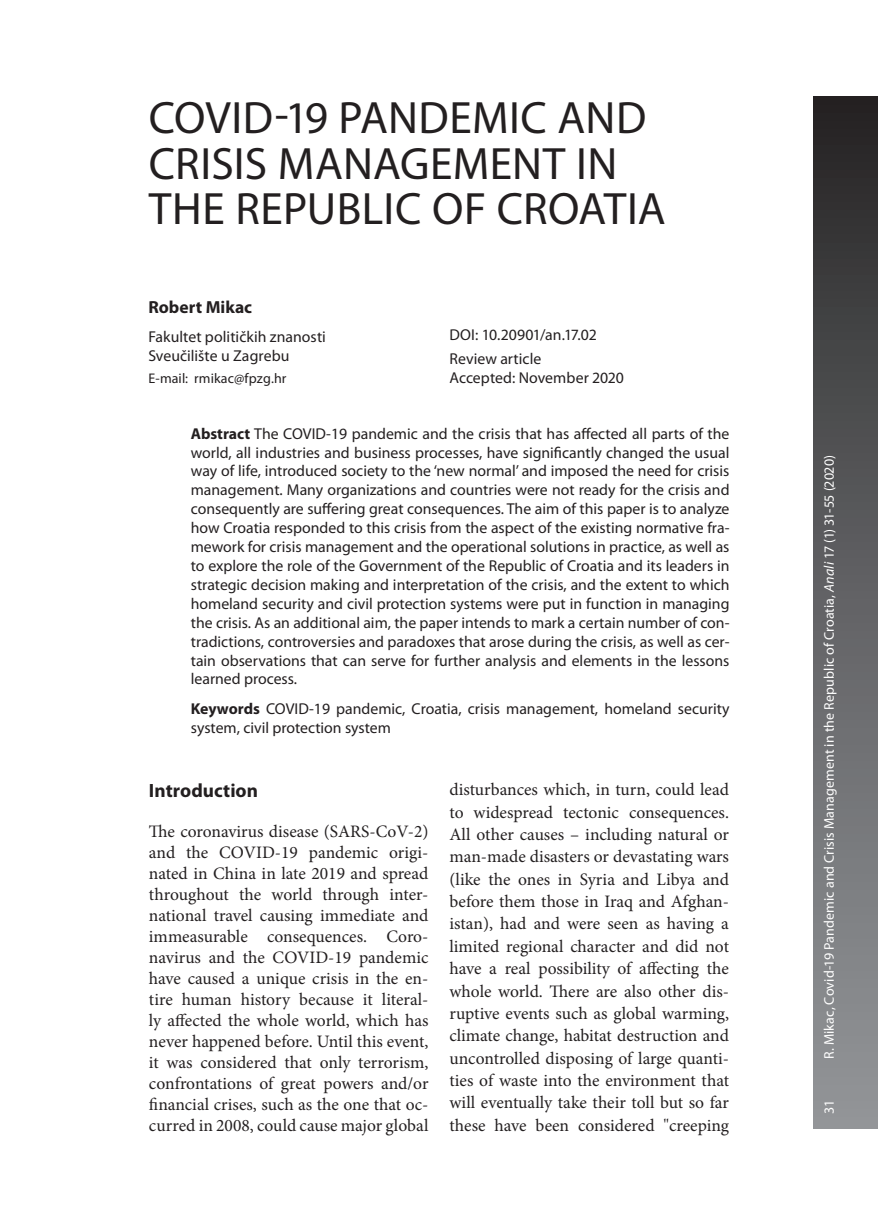
<style>
.page{position:relative;width:878px;height:1230px;background:#fff}
.page>*{position:absolute;margin:0;border:0;box-sizing:border-box;transform-origin:0 0}
.t1{font:45.5px/45.5px "Myriad Pro";letter-spacing:.005em;color:#231f20}
.t2{font:700 19.25px "Myriad Pro";letter-spacing:.005em;color:#231f20}
.t3{font:17.5px/22.4px "Minion Pro";color:#231f20;text-align:justify}
.t4{font:700 17.5px "Myriad Pro";color:#231f20}
.t5{font:15.75px/18.9px "Myriad Pro";color:#231f20}
.t6{font:700 15.75px "Myriad Pro";color:#231f20}
.t7{font:14px "Myriad Pro";letter-spacing:.005em;color:#fff}
.t8{font:14px "Myriad Pro";letter-spacing:.005em;color:#231f20}
.s1{font-weight:400}
.s2{font-style:italic}
</style>
<div class="page">
<div style="left:813px;top:96px;width:64px;height:1032px;background:linear-gradient(to bottom,#292728,#979a9d)"></div>
<h1 class="t1" style="left:149px;top:95px;width:518px">Covid-19 Pandemic and<br>Crisis Management in the Republic of Croatia</h1>
<p class="t4" style="left:148px;top:296px;width:105px">Robert Mikac</p>
<p class="t5" style="left:148px;top:327px;width:179px">Fakultet političkih znanosti<br>Sveučilište u Zagrebu</p>
<p class="t8" style="left:148px;top:369px;width:139px">E-mail: rmikac@fpzg.hr</p>
<p class="t5" style="left:449px;top:322px;width:149px;line-height:23.8px">DOI : 10.20901/an.17.02<br>Review article</p>
<p class="t5" style="left:449px;top:367px;width:176px">Accepted: N ovember 2020</p>
<p class="t5" style="left:191px;top:423px;width:540px;text-align:justify;text-indent:135px">-19 pandemic and the crisis that has affected all parts of the world, all industries and business processes, have significantly changed the usual way of life, introduced society to the ‘new normal’ and imposed the need for crisis management. Many organizations and countries were not ready for the crisis and consequently are suffering great consequences. The aim of this paper is to analyze how Croatia responded to this crisis from the aspect of the existing normative fra&shy;mework for crisis management and the operational solutions in practice, as well as to explore the role of the Government of the Republic of Croatia and its leaders in strategic decision making and interpretation of the crisis, and the extent to which homeland security and civil protection systems were put in function in managing the crisis. As an additional aim, the paper intends to mark a certain number of con&shy;tradictions, controversies and paradoxes that arose during the crisis, as well as cer&shy;tain observations that can serve for further analysis and elements in the lessons learned process.</p>
<p class="t6" style="left:191px;top:698px;width:94px">Keywords <span class="s1">COVID</span></p>
<p class="t6" style="left:191px;top:423px;width:111px">Abstract <span class="s1">The COVID</span></p>
<p class="t5" style="left:191px;top:699px;width:540px;text-indent:118px">-19 pandemic, Croatia, crisis management, homeland security system, civil protection system</p>
<p class="t2" style="left:149px;top:777px;width:110px">Introduction</p>
<p class="t3" style="left:149px;top:820px;width:281px;line-height:21px">The coronavirus disease (SARS-CoV-2) and the COVID-19 pandemic origi&shy;nated in China in late 2019 and spread throughout the world through inter&shy;national travel causing immediate and immeasurable consequences. Coro&shy;navirus and the COVID-19 pandemic have caused a unique crisis in the en&shy;tire human history because it literal&shy;ly affected the whole world, which has never happened before. Until this event, it was considered that only terrorism, confrontations of great powers and/or financial crises, such as the one that oc&shy;curred in 2008, could cause major global</p>
<p class="t3" style="left:449px;top:778px;width:281px">disturbances which, in turn, could lead to widespread tectonic consequences.<br>All other causes – including natural or man-made disasters or devastating wars (like the ones in Syria and Libya and before them those in Iraq and Afghan&shy;istan), had and were seen as having a limited regional character and did not have a real possibility of affecting the whole world. There are also other dis&shy;ruptive events such as global warming, climate change, habitat destruction and uncontrolled disposing of large quanti&shy;ties of waste into the environment that will eventually take their toll but so far these have been considered "creeping</p>
<p class="t7" style="left:820px;top:1059px;width:605px;rotate:-90deg">R. Mikac, Covid-19 Pandemic and Crisis Management in the Republic of Croatia, <span class="s2">Anali</span> 17 (1) 31-55 (2020)</p>
<p class="t7" style="left:820px;top:1113px;width:15px;rotate:-90deg">31</p>
</div>
